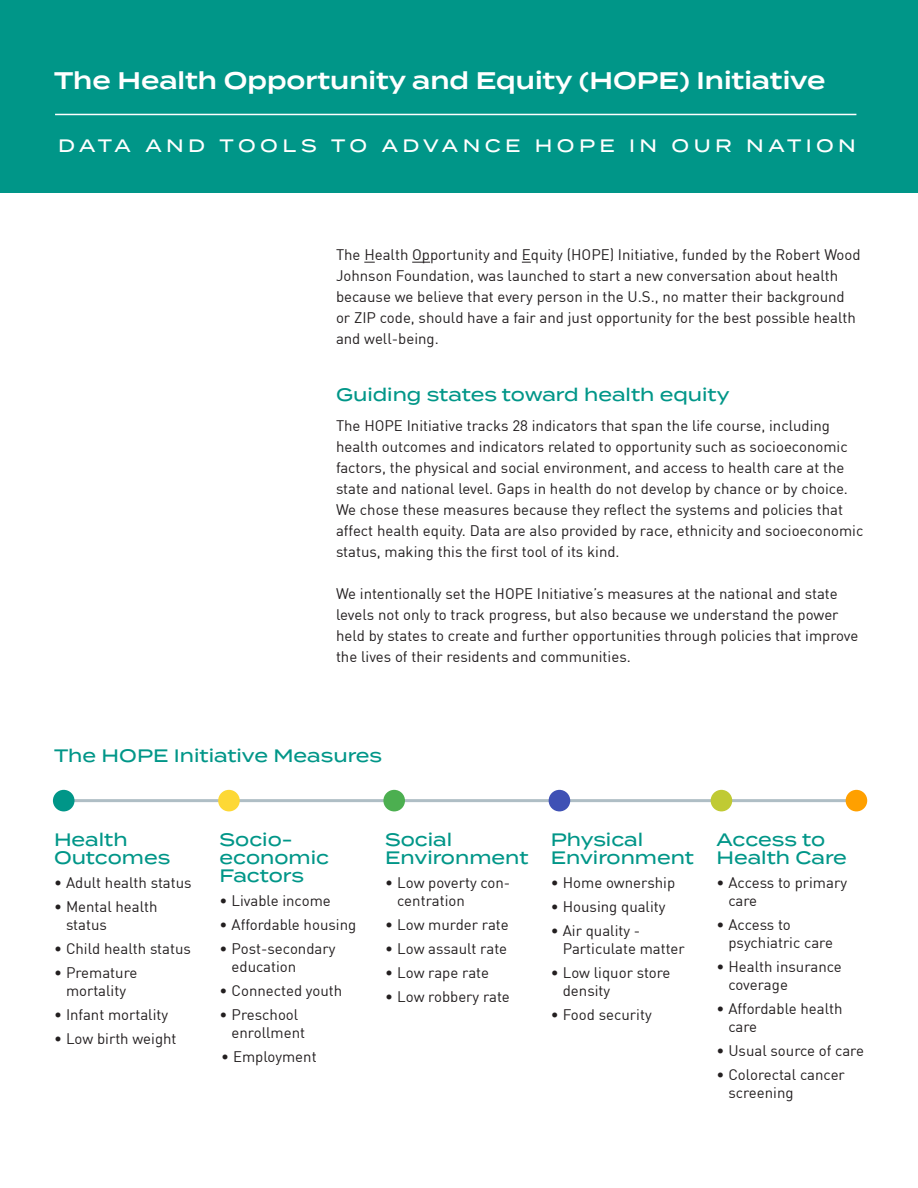
<style>
.page{position:relative;width:918px;height:1188px;background:#fff}
.page>*{position:absolute;margin:0;border:0;box-sizing:border-box;transform-origin:0 0}
.Heading_3{font:600 24px "Termina";color:#fff}
.Indicator_heading{font:500 18px/18px "Termina";color:#009688}
.Heading_2{font:500 18px "Termina";color:#009688}
.Heading_3-2{font:500 18px "Termina";letter-spacing:.245em;color:#fff}
.Body{font:15px/21px "DIN";color:#231f20}
.body_bullet{font:15px/18px "DIN";color:#231f20}
</style>
<div class="page">
<div style="left:0;top:0;width:918px;height:192px;background:#009688"></div>
<svg style="left:412px;top:262px;width:18px;height:1px"></svg>
<hr style="left:55px;top:114px;width:801px;height:1px;background:#fff">
<hr style="left:54px;top:799px;width:810px;height:3px;background:#afbec5">
<div style="left:53px;top:790px;width:22px;height:21px;background:#009688;border-radius:50%"></div>
<div style="left:218px;top:790px;width:22px;height:21px;background:#fdd835;border-radius:50%"></div>
<div style="left:383px;top:790px;width:22px;height:21px;background:#4caf50;border-radius:50%"></div>
<div style="left:549px;top:790px;width:21px;height:21px;background:#3f51b5;border-radius:50%"></div>
<div style="left:711px;top:790px;width:21px;height:21px;background:#c0ca33;border-radius:50%"></div>
<div style="left:846px;top:790px;width:21px;height:21px;background:#ffa000;border-radius:50%"></div>
<p class="Heading_3" style="left:54px;top:63px;width:773px">The Health Opportunity and Equity (HOPE) Initiative</p>
<p class="Heading_3-2" style="left:58px;top:132px;width:799px">DATA AND TOOLS TO ADVANCE HOPE IN OUR NATION</p>
<p class="Body" style="left:336px;top:244px;width:526px">The Health Opportunity and Equity (HOPE) Initiative, funded by the Robert Wood Johnson Foundation, was launched to start a new conversation about health because we believe that every person in the U.S., no matter their background or ZIP code, should have a fair and just opportunity for the best possible health and well-being.</p>
<p class="Heading_2" style="left:336px;top:381px;width:395px">Guiding states toward health equity</p>
<p class="Body" style="left:336px;top:415px;width:529px">The HOPE Initiative tracks 28 indicators that span the life course, including health outcomes and indicators related to opportunity such as socioeconomic factors, the physical and social environment, and access to health care at the state and national level. Gaps in health do not develop by chance or by choice.<br>We chose these measures because they reflect the systems and policies that affect health equity. Data are also provided by race, ethnicity and socioeconomic status, making this the first tool of its kind.</p>
<p class="Body" style="left:336px;top:583px;width:524px">We intentionally set the HOPE Initiative’s measures at the national and state levels not only to track progress, but also because we understand the power held by states to create and further opportunities through policies that improve the lives of their residents and communities.</p>
<p class="Heading_2" style="left:54px;top:742px;width:330px">The HOPE Initiative Measures</p>
<p class="Indicator_heading" style="left:54px;top:830px;width:118px">Health<br>Outcomes</p>
<p class="body_bullet" style="left:54px;top:873px;width:139px">• Adult health status</p>
<p class="body_bullet" style="left:66px;top:897px;width:93px;text-indent:-12px">• Mental health status</p>
<p class="body_bullet" style="left:54px;top:939px;width:138px">• Child health status</p>
<p class="body_bullet" style="left:54px;top:963px;width:85px;text-align:center">• Premature mortality</p>
<p class="body_bullet" style="left:54px;top:1005px;width:116px">• Infant mortality</p>
<p class="body_bullet" style="left:54px;top:1029px;width:124px">• Low birth weight</p>
<p class="Indicator_heading" style="left:220px;top:830px;width:111px">Socio&shy;economic<br>Factors</p>
<p class="body_bullet" style="left:220px;top:891px;width:113px">• Livable income</p>
<p class="body_bullet" style="left:220px;top:915px;width:138px">• Affordable housing</p>
<p class="body_bullet" style="left:232px;top:939px;width:105px;text-indent:-12px">• Post-secondary education</p>
<p class="body_bullet" style="left:220px;top:981px;width:124px">• Connected youth</p>
<p class="body_bullet" style="left:232px;top:1005px;width:75px;text-indent:-12px">• Preschool enrollment</p>
<p class="body_bullet" style="left:221px;top:1047px;width:97px">• Employment</p>
<p class="Indicator_heading" style="left:385px;top:830px;width:145px">Social<br>Environment</p>
<p class="body_bullet" style="left:397px;top:873px;width:115px;text-indent:-12px">• Low poverty con&shy;centration</p>
<p class="body_bullet" style="left:385px;top:915px;width:125px">• Low murder rate</p>
<p class="body_bullet" style="left:385px;top:939px;width:123px">• Low assault rate</p>
<p class="body_bullet" style="left:385px;top:963px;width:105px">• Low rape rate</p>
<p class="body_bullet" style="left:385px;top:987px;width:126px">• Low robbery rate</p>
<p class="Indicator_heading" style="left:551px;top:830px;width:145px">Physical<br>Environment</p>
<p class="body_bullet" style="left:551px;top:873px;width:126px">• Home ownership</p>
<p class="body_bullet" style="left:551px;top:897px;width:116px">• Housing quality</p>
<p class="body_bullet" style="left:563px;top:921px;width:124px;text-indent:-12px">• Air quality -<br>Particulate matter</p>
<p class="body_bullet" style="left:563px;top:963px;width:109px;text-indent:-12px">• Low liquor store density</p>
<p class="body_bullet" style="left:551px;top:1005px;width:102px">• Food security</p>
<p class="Indicator_heading" style="left:716px;top:830px;width:132px">Access to<br>Health Care</p>
<p class="body_bullet" style="left:728px;top:873px;width:120px;text-indent:-12px">• Access to primary care</p>
<p class="body_bullet" style="left:728px;top:915px;width:106px;text-indent:-12px">• Access to psychiatric care</p>
<p class="body_bullet" style="left:728px;top:957px;width:115px;text-indent:-12px">• Health insurance coverage</p>
<p class="body_bullet" style="left:728px;top:999px;width:116px;text-indent:-12px">• Affordable health care</p>
<p class="body_bullet" style="left:716px;top:1041px;width:149px">• Usual source of care</p>
<p class="body_bullet" style="left:728px;top:1065px;width:118px;text-indent:-12px">• Colorectal cancer screening</p>
</div>
